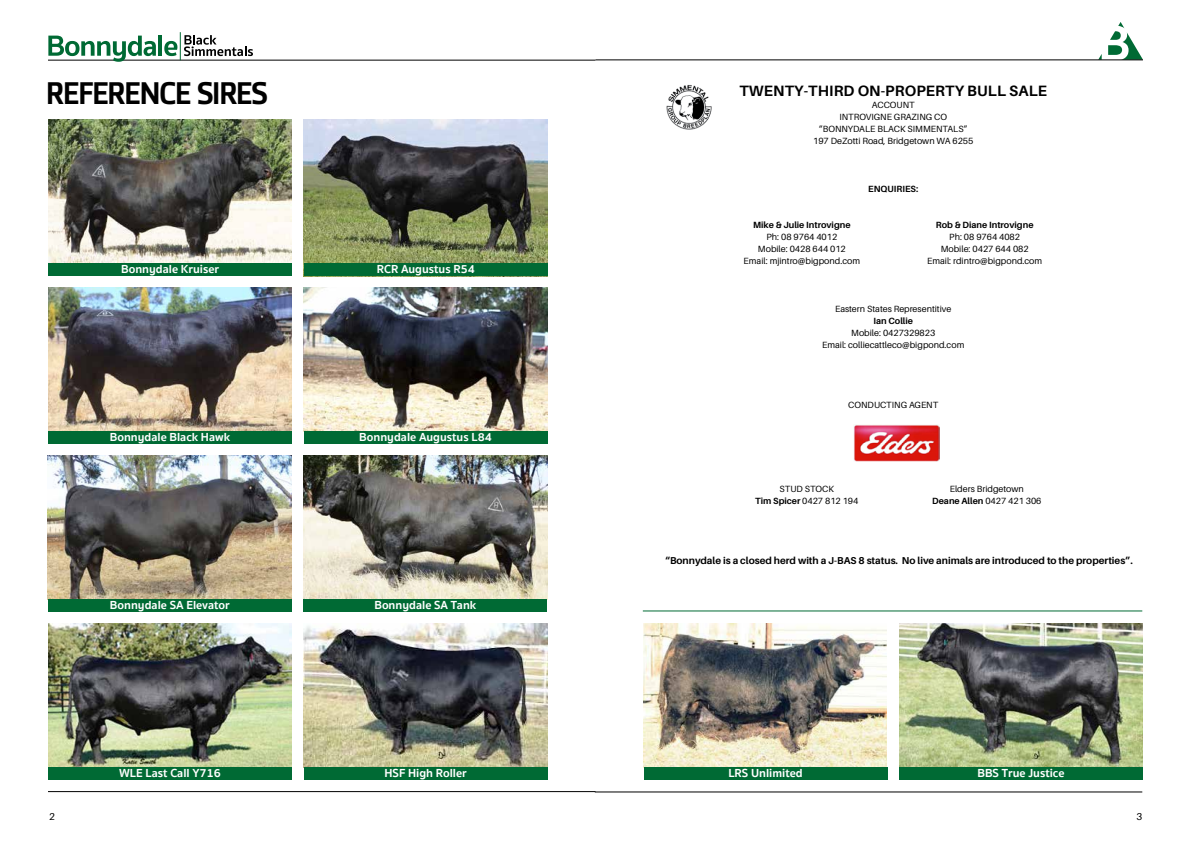
<style>
.page{position:relative;width:1191px;height:842px;background:#fff}
.page>*{position:absolute;margin:0;border:0;box-sizing:border-box;transform-origin:0 0}
.t1{font:500 31px "Zemestro Std";letter-spacing:-.04em;color:#000}
.t2{font:700 15px "Aileron";letter-spacing:.01em;color:#000}
.t3{font:700 12px "Sukhumvit Set";color:#fff}
.t4{font:700 10px "Aileron";color:#000}
.t5{font:10px "Aileron";color:#000}
.t6{font:9px/12px "Aileron";color:#000;text-align:center}
.t7{font:700 9px "Aileron";color:#000}
.s1{font-weight:700}
</style>
<div class="page">
<svg style="left:1108px;top:22px;width:35px;height:38px"></svg>
<hr style="left:48px;top:791px;width:547px;height:1px;background:#000">
<hr style="left:595px;top:792px;width:547px;height:1px;background:#000">
<hr style="left:48px;top:60px;width:547px;height:1px;background:#000">
<hr style="left:595px;top:60px;width:548px;height:1px;background:#000">
<svg style="left:48px;top:36px;width:108px;height:26px"></svg>
<hr style="left:158px;top:36px;width:4px;height:20px;background:#006a34">
<svg style="left:164px;top:32px;width:89px;height:28px"></svg>
<img style="left:48px;top:120px;width:244px;height:143px">
<img style="left:48px;top:287px;width:244px;height:144px">
<img style="left:48px;top:455px;width:244px;height:144px">
<img style="left:48px;top:623px;width:244px;height:144px">
<img style="left:304px;top:119px;width:243px;height:144px">
<img style="left:304px;top:287px;width:243px;height:144px">
<img style="left:304px;top:455px;width:243px;height:144px">
<div style="left:304px;top:263px;width:243px;height:13px;background:#006a34"></div>
<img style="left:304px;top:623px;width:243px;height:144px">
<div style="left:48px;top:263px;width:244px;height:13px;background:#006a34"></div>
<div style="left:304px;top:431px;width:243px;height:13px;background:#006a34"></div>
<div style="left:48px;top:431px;width:244px;height:13px;background:#006a34"></div>
<div style="left:303px;top:599px;width:244px;height:13px;background:#006a34"></div>
<div style="left:48px;top:599px;width:244px;height:13px;background:#006a34"></div>
<div style="left:304px;top:767px;width:243px;height:13px;background:#006a34"></div>
<div style="left:48px;top:767px;width:244px;height:13px;background:#006a34"></div>
<img style="left:854px;top:424px;width:85px;height:37px">
<img style="left:666px;top:85px;width:46px;height:45px">
<hr style="left:643px;top:610px;width:499px;height:1px;background:#006a34">
<img style="left:643px;top:623px;width:244px;height:144px">
<img style="left:899px;top:623px;width:244px;height:144px">
<div style="left:899px;top:767px;width:244px;height:13px;background:#006a34"></div>
<div style="left:644px;top:767px;width:243px;height:13px;background:#006a34"></div>
<h1 class="t1" style="left:46px;top:74px;width:223px">REFERENCE SIRES</h1>
<h3 class="t3" style="left:121px;top:260px;width:99px">Bonnydale Kruiser</h3>
<h3 class="t3" style="left:377px;top:260px;width:99px">RCR Augustus R54</h3>
<h3 class="t3" style="left:110px;top:428px;width:122px">Bonnydale Black Hawk</h3>
<h3 class="t3" style="left:359px;top:428px;width:134px">Bonnydale Augustus L84</h3>
<h3 class="t3" style="left:110px;top:596px;width:121px">Bonnydale SA Elevator</h3>
<h3 class="t3" style="left:374px;top:596px;width:103px">Bonnydale SA Tank</h3>
<h3 class="t3" style="left:119px;top:764px;width:103px">WLE Last Call Y716</h3>
<h3 class="t3" style="left:384px;top:764px;width:84px">HSF High Roller</h3>
<h2 class="t2" style="left:739px;top:82px;width:309px">TWENTY-THIRD ON-PROPERTY BULL SALE</h2>
<p class="t6" style="left:813px;top:99px;width:162px">ACCOUNT<br>INTROVIGNE GRAZING CO “BONNYDALE BLACK SIMMENTALS”<br>197 DeZotti Road, Bridgetown WA 6255</p>
<p class="t7" style="left:868px;top:184px;width:51px">ENQUIRIES:</p>
<p class="t7" style="left:936px;top:220px;width:99px">Rob &amp; Diane Introvigne</p>
<p class="t6" style="left:927px;top:231px;width:117px">Ph: 08 9764 4082<br>Mobile: 0427 644 082<br>Email: rdintro@bigpond.com</p>
<p class="t6" style="left:835px;top:303px;width:118px">Eastern States Representitive</p>
<p class="t7" style="left:873px;top:316px;width:41px">Ian Collie</p>
<p class="t6" style="left:822px;top:327px;width:144px">Mobile: 0427329823<br>Email: colliecattleco@bigpond.com</p>
<p class="t7" style="left:753px;top:220px;width:99px">Mike &amp; Julie Introvigne</p>
<p class="t6" style="left:743px;top:231px;width:118px">Ph: 08 9764 4012<br>Mobile: 0428 644 012<br>Email: mjintro@bigpond.com</p>
<p class="t6" style="left:848px;top:399px;width:92px">CONDUCTING AGENT</p>
<p class="t6" style="left:755px;top:483px;width:105px">STUD STOCK<br><span class="s1">Tim Spicer</span> 0427 812 194</p>
<p class="t6" style="left:932px;top:483px;width:111px">Elders Bridgetown<br><span class="s1">Deane Allen</span> 0427 421 306</p>
<p class="t4" style="left:665px;top:555px;width:469px">“Bonnydale is a closed herd with a J-BAS 8 status. No live animals are introduced to the properties”.</p>
<h3 class="t3" style="left:728px;top:764px;width:76px">LRS Unlimited</h3>
<h3 class="t3" style="left:977px;top:764px;width:88px">BBS True Justice</h3>
<p class="t5" style="left:49px;top:811px;width:7px">2</p>
<p class="t5" style="left:1136px;top:811px;width:7px">3</p>
</div>
